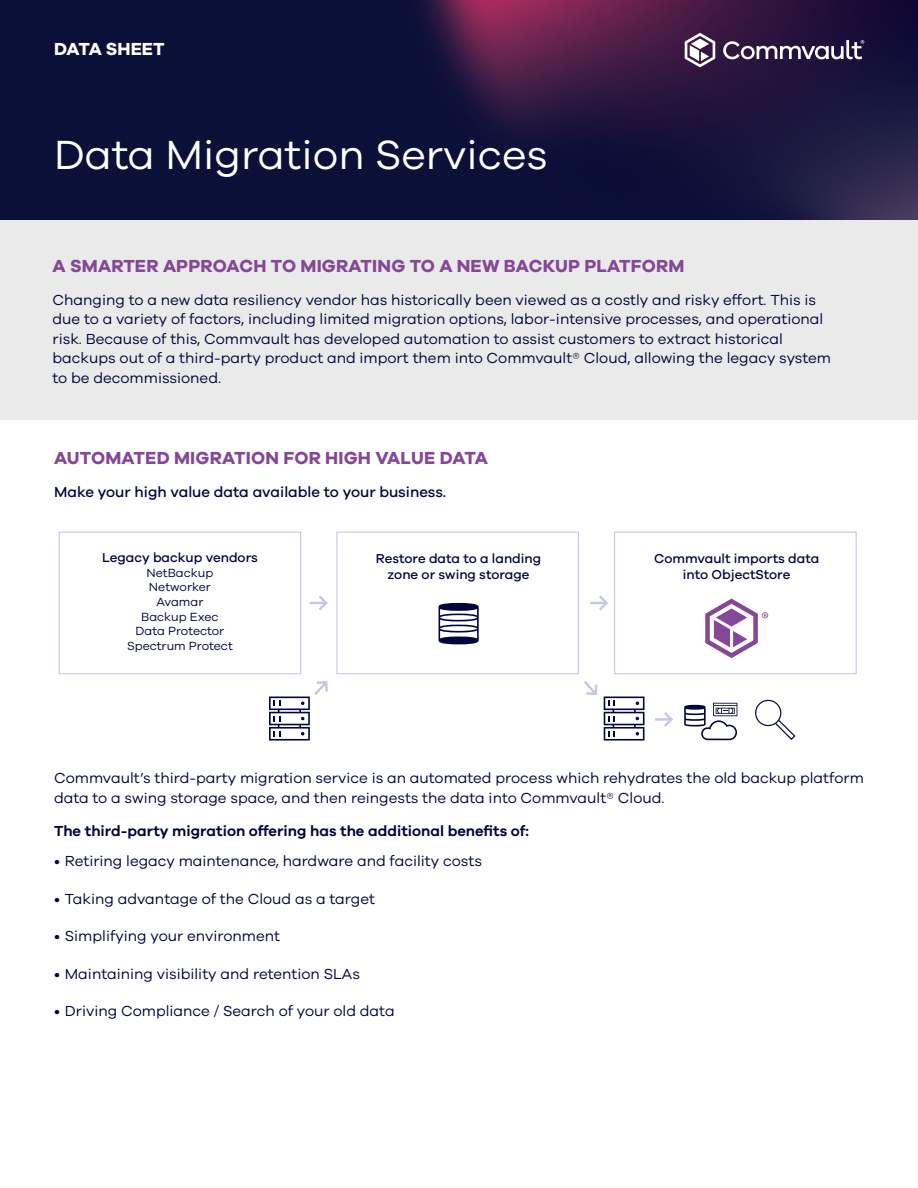
<style>
.page{position:relative;width:918px;height:1188px;background:#fff}
.page>*{position:absolute;margin:0;border:0;box-sizing:border-box;transform-origin:0 0}
.t1{font:42px "Galano Grotesque";color:#fff}
.t2{font:700 18px "Galano Grotesque";letter-spacing:.01em;color:#844896}
.t3{font:700 18px "Galano Grotesque";color:#fff}
.t4{font:15px/19.5px "Galano Grotesque";color:#00053b}
.t5{font:600 15px "Galano Grotesque";color:#00053b}
.t6{font:500 15px "Galano Grotesque";color:#00053b}
.t7{font:500 13.35px/16px "Galano Grotesque";color:#00053b;text-align:center}
.t8{font:12.15px/14.7px "Galano Grotesque";color:#00053b;text-align:center}
</style>
<div class="page">
<img style="left:0;top:0;width:918px;height:220px">
<svg style="left:685px;top:33px;width:30px;height:34px"></svg>
<svg style="left:723px;top:40px;width:141px;height:19px"></svg>
<div style="left:0;top:220px;width:918px;height:200px;background:#eaeaea"></div>
<div style="left:59px;top:532px;width:242px;height:142px;border:1px solid #c5c7e3"></div>
<div style="left:336px;top:532px;width:243px;height:142px;border:1px solid #c5c7e3"></div>
<div style="left:614px;top:532px;width:243px;height:142px;border:1px solid #c5c7e3"></div>
<svg style="left:310px;top:595px;width:18px;height:15px"></svg>
<svg style="left:590px;top:595px;width:18px;height:15px"></svg>
<svg style="left:584px;top:681px;width:13px;height:14px"></svg>
<svg style="left:655px;top:712px;width:18px;height:15px"></svg>
<svg style="left:705px;top:599px;width:63px;height:59px"></svg>
<svg style="left:439px;top:603px;width:40px;height:41px"></svg>
<svg style="left:269px;top:681px;width:59px;height:60px"></svg>
<svg style="left:604px;top:697px;width:41px;height:44px"></svg>
<svg style="left:755px;top:700px;width:40px;height:40px"></svg>
<svg style="left:684px;top:703px;width:53px;height:37px"></svg>
<p class="t3" style="left:54px;top:38px;width:112px">DATA SHEET</p>
<h1 class="t1" style="left:54px;top:130px;width:495px">Data Migration Services</h1>
<p class="t2" style="left:53px;top:254px;width:633px">A SMARTER APPROACH TO MIGRATING TO A NEW BACKUP PLATFORM</p>
<p class="t4" style="left:53px;top:289px;width:780px">Changing to a new data resiliency vendor has historically been viewed as a costly and risky effort. This is due to a variety of factors, including limited migration options, labor-intensive processes, and operational risk. Because of this, Commvault has developed automation to assist customers to extract historical backups out of a third-party product and import them into Commvault® Cloud, allowing the legacy system to be decommissioned.</p>
<p class="t2" style="left:54px;top:446px;width:435px">AUTOMATED MIGRATION FOR HIGH VALUE DATA</p>
<p class="t6" style="left:54px;top:483px;width:394px">Make your high value data available to your business.</p>
<p class="t7" style="left:102px;top:549px;width:157px">Legacy backup vendors</p>
<p class="t8" style="left:127px;top:565px;width:107px">NetBackup<br>Networker<br>Avamar<br>Backup Exec<br>Data Protector<br>Spectrum Protect</p>
<p class="t7" style="left:376px;top:550px;width:167px">Restore data to a landing zone or swing storage</p>
<p class="t7" style="left:654px;top:550px;width:167px">Commvault imports data into ObjectStore</p>
<p class="t4" style="left:54px;top:768px;width:811px">Commvault’s third-party migration service is an automated process which rehydrates the old backup platform data to a swing storage space, and then reingests the data into Commvault® Cloud.</p>
<p class="t5" style="left:54px;top:822px;width:476px">The third-party migration offering has the additional benefits of:</p>
<p class="t4" style="left:54px;top:851px;width:429px">• Retiring legacy maintenance, hardware and facility costs</p>
<p class="t4" style="left:54px;top:889px;width:323px">• Taking advantage of the Cloud as a target</p>
<p class="t4" style="left:54px;top:926px;width:227px">• Simplifying your environment</p>
<p class="t4" style="left:54px;top:964px;width:307px">• Maintaining visibility and retention SLAs</p>
<p class="t4" style="left:54px;top:1001px;width:342px">• Driving Compliance / Search of your old data</p>
</div>
